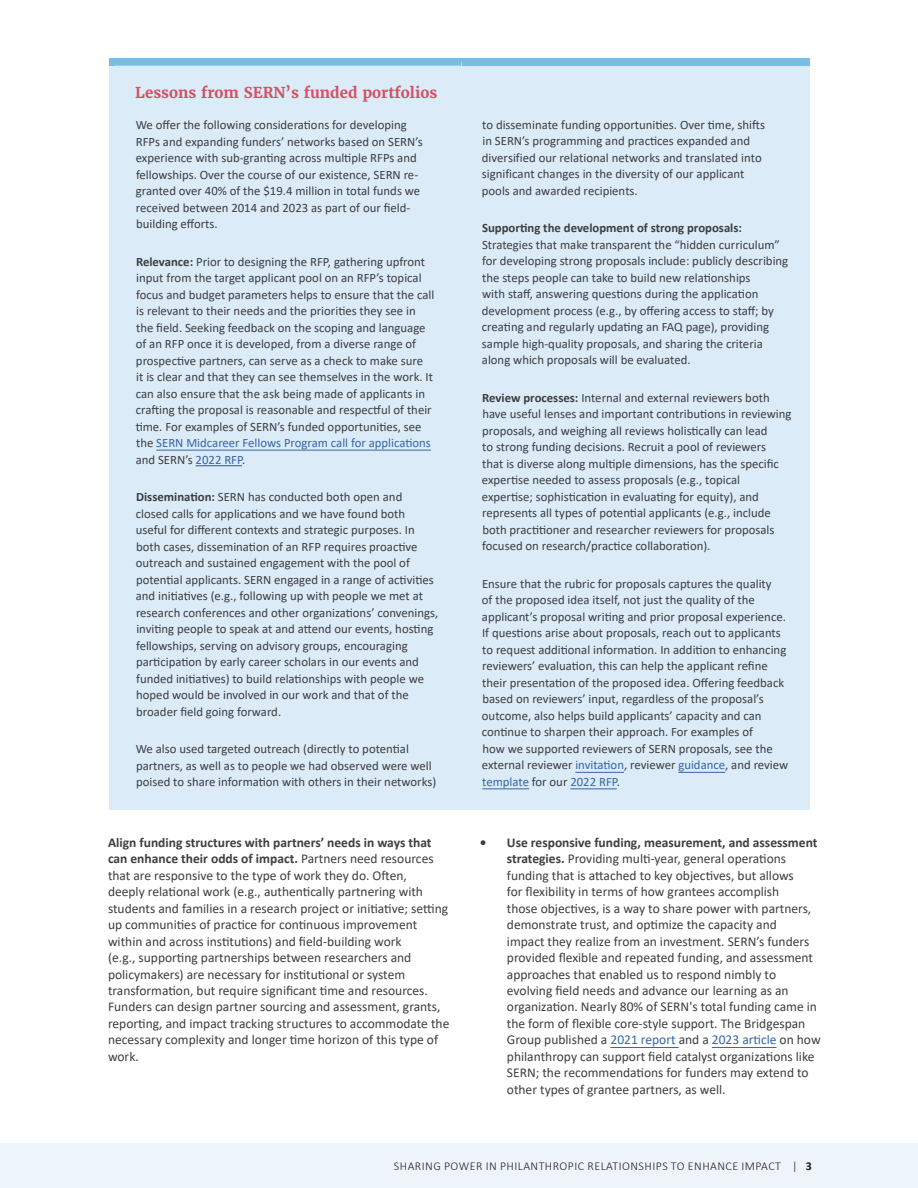
<style>
.page{position:relative;width:918px;height:1188px;background:#fff}
.page>*{position:absolute;margin:0;border:0;box-sizing:border-box;transform-origin:0 0}
.Subhead{font:700 15px "Merriweather";color:#d55062}
.body{font:13.5px/16.5px "Calibri";color:#3e3e3f}
.Callout_Bullets{font:12.75px/16.5px "Calibri";color:#3e3e3f}
.t1{font:300 12px "Calibri";letter-spacing:.04em;color:#231f20}
.s1{font-weight:700}
.s2{color:#3667a4}
</style>
<div class="page">
<div style="left:0;top:1143px;width:918px;height:45px;background:#edf5fb"></div>
<div style="left:109px;top:58px;width:701px;height:752px;background:#dbebf8"></div>
<div style="left:109px;top:58px;width:701px;height:8px;background:#78bde8"></div>
<hr style="left:611px;top:1047px;width:68px;height:1px;background:#3667a4">
<hr style="left:712px;top:1047px;width:65px;height:1px;background:#3667a4">
<hr style="left:156px;top:450px;width:275px;height:1px;background:#3667a4">
<hr style="left:575px;top:772px;width:49px;height:1px;background:#3667a4">
<hr style="left:678px;top:772px;width:47px;height:1px;background:#3667a4">
<hr style="left:482px;top:788px;width:47px;height:1px;background:#3667a4">
<hr style="left:570px;top:788px;width:47px;height:1px;background:#3667a4">
<hr style="left:196px;top:465px;width:46px;height:1px;background:#175d9e">
<p class="Subhead" style="left:135px;top:83px;width:303px">Lessons from SERN’s funded portfolios</p>
<p class="Callout_Bullets" style="left:136px;top:116px;width:289px">We offer the following considerations for developing RFPs and expanding funders’ networks based on SERN’s experience with sub-granting across multiple RFPs and fellowships. Over the course of our existence, SERN re&shy;granted over 40% of the $19.4 million in total funds we received between 2014 and 2023 as part of our field&shy;building efforts.</p>
<p class="Callout_Bullets" style="left:136px;top:253px;width:300px"><span class="s1">Relevance:</span> Prior to designing the RFP, gathering upfront input from the target applicant pool on an RFP’s topical focus and budget parameters helps to ensure that the call is relevant to their needs and the priorities they see in the field. Seeking feedback on the scoping and language of an RFP once it is developed, from a diverse range of prospective partners, can serve as a check to make sure<br>it is clear and that they can see themselves in the work. It can also ensure that the ask being made of applicants in crafting the proposal is reasonable and respectful of their time. For examples of SERN’s funded opportunities, see the <span class="s2">SERN Midcareer Fellows Program call for applications </span>and SERN’s <span class="s2">2022 RFP</span>.</p>
<p class="Callout_Bullets" style="left:136px;top:488px;width:304px"><span class="s1">Dissemination:</span> SERN has conducted both open and<br>closed calls for applications and we have found both useful for different contexts and strategic purposes. In both cases, dissemination of an RFP requires proactive outreach and sustained engagement with the pool of potential applicants. SERN engaged in a range of activities and initiatives (e.g., following up with people we met at research conferences and other organizations’ convenings, inviting people to speak at and attend our events, hosting fellowships, serving on advisory groups, encouraging participation by early career scholars in our events and funded initiatives) to build relationships with people we hoped would be involved in our work and that of the broader field going forward.</p>
<p class="Callout_Bullets" style="left:136px;top:740px;width:302px">We also used targeted outreach (directly to potential partners, as well as to people we had observed were well poised to share information with others in their networks)</p>
<p class="Callout_Bullets" style="left:482px;top:116px;width:285px">to disseminate funding opportunities. Over time, shifts in SERN’s programming and practices expanded and diversified our relational networks and translated into significant changes in the diversity of our applicant pools and awarded recipients.</p>
<p class="Callout_Bullets" style="left:482px;top:220px;width:308px"><span class="s1">Supporting the development of strong proposals:<br></span>Strategies that make transparent the “hidden curriculum” for developing strong proposals include: publicly describing the steps people can take to build new relationships<br>with staff, answering questions during the application development process (e.g., by offering access to staff; by creating and regularly updating an FAQ page), providing sample high-quality proposals, and sharing the criteria along which proposals will be evaluated.</p>
<p class="Callout_Bullets" style="left:482px;top:389px;width:311px"><span class="s1">Review processes:</span> Internal and external reviewers both have useful lenses and important contributions in reviewing proposals, and weighing all reviews holistically can lead<br>to strong funding decisions. Recruit a pool of reviewers<br>that is diverse along multiple dimensions, has the specific expertise needed to assess proposals (e.g., topical expertise; sophistication in evaluating for equity), and represents all types of potential applicants (e.g., include both practitioner and researcher reviewers for proposals focused on research/practice collaboration).</p>
<p class="Callout_Bullets" style="left:482px;top:575px;width:308px">Ensure that the rubric for proposals captures the quality<br>of the proposed idea itself, not just the quality of the applicant’s proposal writing and prior proposal experience.<br>If questions arise about proposals, reach out to applicants to request additional information. In addition to enhancing reviewers’ evaluation, this can help the applicant refine their presentation of the proposed idea. Offering feedback based on reviewers’ input, regardless of the proposal’s outcome, also helps build applicants’ capacity and can continue to sharpen their approach. For examples of<br>how we supported reviewers of SERN proposals, see the external reviewer <span class="s2">invitation</span>, reviewer <span class="s2">guidance</span>, and review <span class="s2">template</span> for our <span class="s2">2022 RFP</span>.</p>
<p class="body" style="left:108px;top:833px;width:343px"><span class="s1">Align funding structures with partners’ needs in ways that can enhance their odds of impact.</span> Partners need resources that are responsive to the type of work they do. Often,<br>deeply relational work (e.g., authentically partnering with students and families in a research project or initiative; setting up communities of practice for continuous improvement within and across institutions) and field-building work<br>(e.g., supporting partnerships between researchers and policymakers) are necessary for institutional or system transformation, but require significant time and resources.<br>Funders can design partner sourcing and assessment, grants, reporting, and impact tracking structures to accommodate the necessary complexity and longer time horizon of this type of work.</p>
<p class="body" style="left:507px;top:833px;width:315px;text-indent:-27px"><span class="s1">• Use responsive funding, measurement, and assessment strategies.</span> Providing multi-year, general operations funding that is attached to key objectives, but allows<br>for flexibility in terms of how grantees accomplish<br>those objectives, is a way to share power with partners, demonstrate trust, and optimize the capacity and<br>impact they realize from an investment. SERN’s funders provided flexible and repeated funding, and assessment approaches that enabled us to respond nimbly to evolving field needs and advance our learning as an organization. Nearly 80% of SERN's total funding came in the form of flexible core-style support. The Bridgespan Group published a <span class="s2">2021 report</span> and a <span class="s2">2023 article</span> on how philanthropy can support field catalyst organizations like SERN; the recommendations for funders may extend to other types of grantee partners, as well.</p>
<p class="t1" style="left:394px;top:1159px;width:419px">SHARING POWER IN PHILANTHROPIC RELATIONSHIPS TO ENHANCE IMPACT | <span class="s1">3</span></p>
</div>
